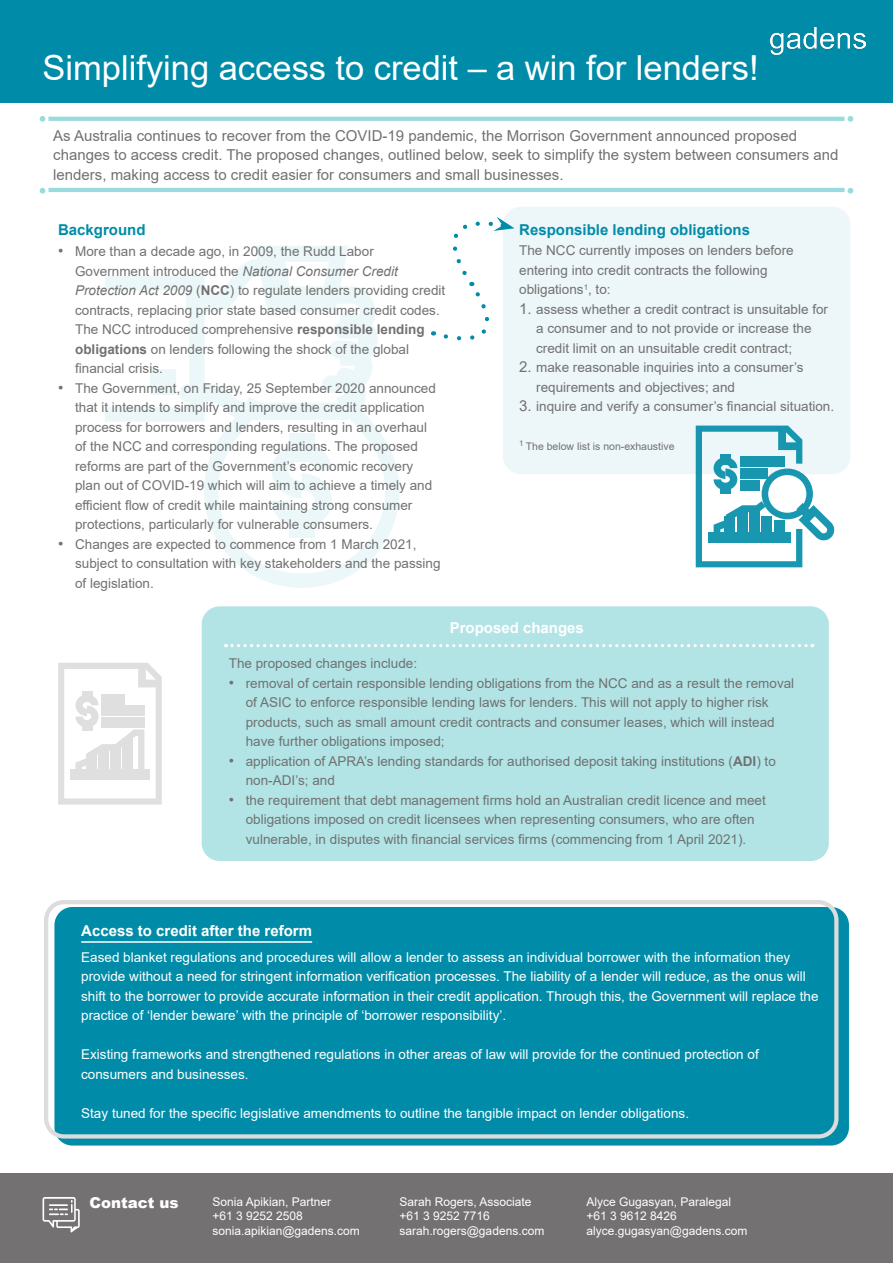
<style>
.page{position:relative;width:893px;height:1263px;background:#fff}
.page>*{position:absolute;margin:0;border:0;box-sizing:border-box;transform-origin:0 0}
.t1{font:34.5px "Arial";color:#fff}
.t2{font:15px/19.5px "Arial";color:#717171}
.t3{font:700 15px "Arial";color:#fff}
.t4{font:700 15px "Arial";color:#008ca8}
.t5{font:900 15px "Arial";color:#fff}
.t6{font:13.5px/19.5px "Arial";color:#717171}
.t7{font:13.5px/19.5px "Arial";color:#fff}
.t8{font:12px/14.4px "Arial";color:#fff}
.t9{font:10.5px "Arial";color:#717171}
.s1{font-size:15px}
.s2{font-style:italic}
.s3{font-weight:700}
</style>
<div class="page">
<svg style="left:105px;top:246px;width:295px;height:342px"></svg>
<div style="left:151px;top:370px;width:25px;height:25px;background:#ebf7f8"></div>
<div style="left:503px;top:207px;width:347px;height:267px;background:#edf6f9;border-radius:18px"></div>
<div style="left:0;top:1174px;width:893px;height:89px;background:#737172"></div>
<svg style="left:43px;top:1197px;width:37px;height:35px"></svg>
<div style="left:0;top:0;width:893px;height:103px;background:#008ca8"></div>
<img style="left:770px;top:27px;width:95px;height:28px">
<svg style="left:433px;top:217px;width:81px;height:124px"></svg>
<hr style="left:48px;top:188px;width:796px;height:4px;background:#99dbde">
<svg style="left:40px;top:188px;width:5px;height:6px"></svg>
<hr style="left:48px;top:117px;width:796px;height:4px;background:#99dbde">
<svg style="left:40px;top:116px;width:5px;height:6px"></svg>
<svg style="left:848px;top:188px;width:5px;height:6px"></svg>
<svg style="left:848px;top:116px;width:5px;height:6px"></svg>
<svg style="left:696px;top:426px;width:139px;height:141px"></svg>
<div style="left:202px;top:606px;width:627px;height:255px;background:#b2e4e6;border-radius:18px"></div>
<svg style="left:226px;top:644px;width:587px;height:3px"></svg>
<svg style="left:58px;top:663px;width:104px;height:141px"></svg>
<div style="left:54px;top:907px;width:795px;height:238px;background:#008ca8;border-radius:18px"></div>
<div style="left:44px;top:900px;width:794px;height:238px;border:4px solid #dcdcdc;border-radius:18px"></div>
<hr style="left:81px;top:941px;width:231px;height:2px;background:#fff">
<p class="t1" style="left:43px;top:44px;width:718px">Simplifying access to credit – a win for lenders!</p>
<p class="t2" style="left:53px;top:126px;width:787px">As Australia continues to recover from the COVID-19 pandemic, the Morrison Government announced proposed changes to access credit. The proposed changes, outlined below, seek to simplify the system between consumers and lenders, making access to credit easier for consumers and small businesses.</p>
<p class="t4" style="left:58px;top:219px;width:89px">Background</p>
<p class="t4" style="left:519px;top:219px;width:232px">Responsible lending obligations</p>
<p class="t6" style="left:75px;top:242px;width:372px;text-indent:-17px"><span class="s1">•</span> More than a decade ago, in 2009, the Rudd Labor Government introduced the <span class="s2">National Consumer Credit Protection Act 2009</span> (<span class="s3">NCC</span>) to regulate lenders providing credit contracts, replacing prior state based consumer credit codes.<br>The NCC introduced comprehensive <span class="s3">responsible lending obligations</span> on lenders following the shock of the global financial crisis.</p>
<p class="t6" style="left:75px;top:378px;width:362px;text-indent:-17px"><span class="s1">•</span> The Government, on Friday, 25 September 2020 announced that it intends to simplify and improve the credit application process for borrowers and lenders, resulting in an overhaul of the NCC and corresponding regulations. The proposed reforms are part of the Government’s economic recovery plan out of COVID-19 which will aim to achieve a timely and efficient flow of credit while maintaining strong consumer protections, particularly for vulnerable consumers.</p>
<p class="t6" style="left:75px;top:534px;width:367px;text-indent:-17px"><span class="s1">•</span> Changes are expected to commence from 1 March 2021, subject to consultation with key stakeholders and the passing of legislation.</p>
<p class="t6" style="left:519px;top:241px;width:276px">The NCC currently imposes on lenders before entering into credit contracts the following obligations<sup>1</sup>, to:</p>
<p class="t6" style="left:536px;top:299px;width:293px;text-indent:-17px"><span class="s1">1.</span> assess whether a credit contract is unsuitable for a consumer and to not provide or increase the credit limit on an unsuitable credit contract;</p>
<p class="t6" style="left:536px;top:358px;width:269px;text-indent:-17px"><span class="s1">2.</span> make reasonable inquiries into a consumer’s requirements and objectives; and</p>
<p class="t6" style="left:519px;top:397px;width:316px"><span class="s1">3.</span> inquire and verify a consumer’s financial situation.</p>
<p class="t9" style="left:519px;top:439px;width:157px"><sup>1</sup> The below list is non-exhaustive</p>
<p class="t3" style="left:450px;top:617px;width:136px">Proposed changes</p>
<p class="t6" style="left:229px;top:654px;width:190px">The proposed changes include:</p>
<p class="t6" style="left:246px;top:673px;width:550px;text-indent:-17px"><span class="s1">•</span> removal of certain responsible lending obligations from the NCC and as a result the removal of ASIC to enforce responsible lending laws for lenders. This will not apply to higher risk products, such as small amount credit contracts and consumer leases, which will instead have further obligations imposed;</p>
<p class="t6" style="left:246px;top:751px;width:532px;text-indent:-17px"><span class="s1">•</span> application of APRA’s lending standards for authorised deposit taking institutions (<span class="s3">ADI</span>) to non-ADI’s; and</p>
<p class="t6" style="left:229px;top:790px;width:539px;text-align:center"><span class="s1">•</span> the requirement that debt management firms hold an Australian credit licence and meet obligations imposed on credit licensees when representing consumers, who are often vulnerable, in disputes with financial services firms (commencing from 1 April 2021).</p>
<p class="t3" style="left:81px;top:920px;width:232px">Access to credit after the reform</p>
<p class="t7" style="left:81px;top:947px;width:739px">Eased blanket regulations and procedures will allow a lender to assess an individual borrower with the information they provide without a need for stringent information verification processes. The liability of a lender will reduce, as the onus will shift to the borrower to provide accurate information in their credit application. Through this, the Government will replace the practice of ‘lender beware’ with the principle of ‘borrower responsibility’.</p>
<p class="t7" style="left:81px;top:1044px;width:679px">Existing frameworks and strengthened regulations in other areas of law will provide for the continued protection of consumers and businesses.</p>
<p class="t7" style="left:81px;top:1103px;width:609px">Stay tuned for the specific legislative amendments to outline the tangible impact on lender obligations.</p>
<p class="t5" style="left:90px;top:1191px;width:91px">Contact us</p>
<p class="t8" style="left:212px;top:1194px;width:149px">Sonia Apikian, Partner<br>+61 3 9252 2508 sonia.apikian@gadens.com</p>
<p class="t8" style="left:399px;top:1194px;width:134px">Sarah Rogers, Associate</p>
<p class="t8" style="left:399px;top:1208px;width:92px">+61 3 9252 7716</p>
<p class="t8" style="left:399px;top:1223px;width:146px">sarah.rogers@gadens.com</p>
<p class="t8" style="left:586px;top:1194px;width:146px">Alyce Gugasyan, Paralegal</p>
<p class="t8" style="left:586px;top:1208px;width:92px">+61 3 9612 8426</p>
<p class="t8" style="left:586px;top:1223px;width:162px">alyce.gugasyan@gadens.com</p>
</div>
